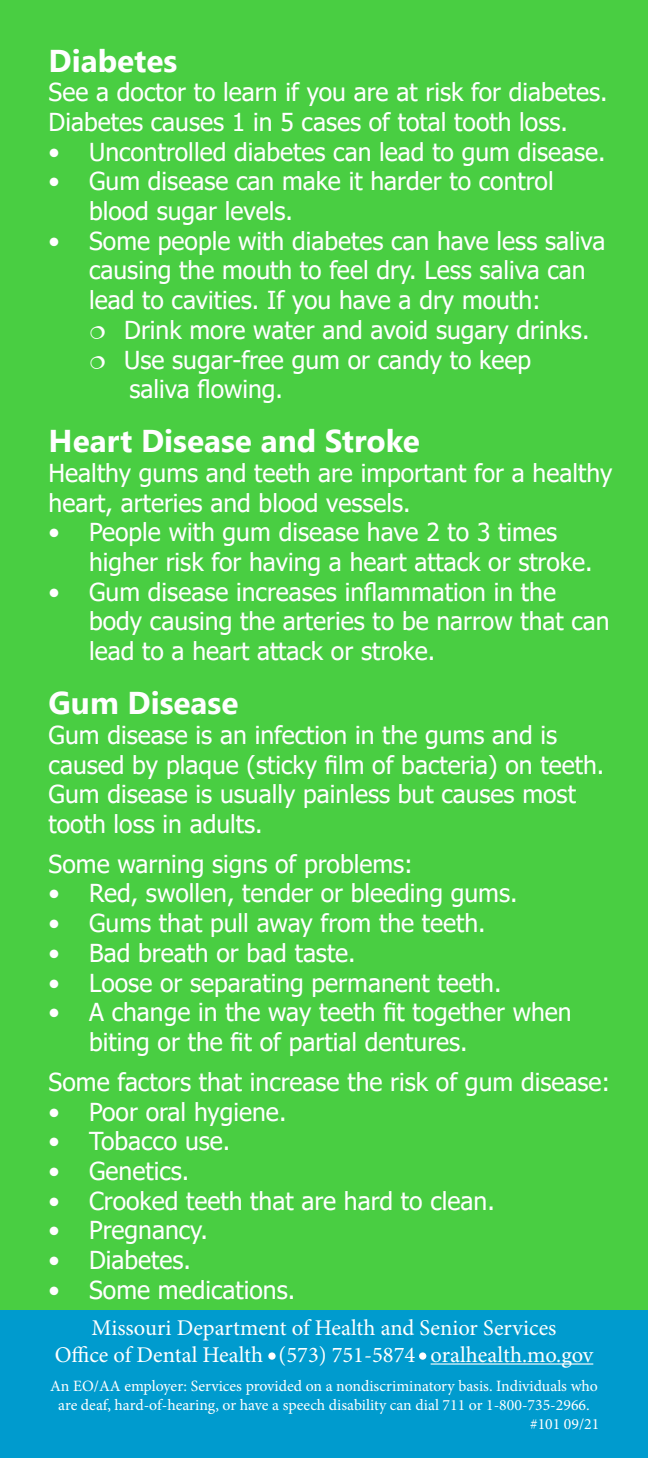
<style>
.page{position:relative;width:648px;height:1458px;background:#fff}
.page>*{position:absolute;margin:0;border:0;box-sizing:border-box;transform-origin:0 0}
.t1{font:700 31.5px "Segoe UI";color:#fff}
.t2{font:24.75px/29.7px "Tahoma";color:#fff}
.t3{font:22.5px "Minion Pro";color:#fff}
.t4{font:15.75px/18.9px "Minion Pro";color:#fff;text-align:center}
</style>
<div class="page">
<div style="left:0;top:0;width:648px;height:1311px;background:#49ce42"></div>
<div style="left:0;top:1311px;width:648px;height:147px;background:#009bce"></div>
<hr style="left:431px;top:1363px;width:162px;height:2px;background:#fff">
<div style="left:268px;top:1352px;width:8px;height:8px;background:#fff;border-radius:50%"></div>
<div style="left:419px;top:1352px;width:7px;height:8px;background:#fff;border-radius:50%"></div>
<p class="t1" style="left:49px;top:31px;width:130px">Diabetes</p>
<p class="t2" style="left:49px;top:79px;width:561px">See a doctor to learn if you are at risk for diabetes.<br>Diabetes causes 1 in 5 cases of total tooth loss.</p>
<p class="t2" style="left:49px;top:138px;width:559px">• Uncontrolled diabetes can lead to gum disease.</p>
<p class="t2" style="left:89px;top:168px;width:466px;text-indent:-40px">• Gum disease can make it harder to control blood sugar levels.</p>
<p class="t2" style="left:49px;top:227px;width:558px">• Some people with diabetes can have less saliva</p>
<p class="t2" style="left:89px;top:257px;width:498px">causing the mouth to feel dry. Less saliva can</p>
<p class="t2" style="left:89px;top:287px;width:453px">lead to cavities. If you have a dry mouth:</p>
<p class="t2" style="left:124px;top:316px;width:467px">Drink more water and avoid sugary drinks.</p>
<p class="t2" style="left:124px;top:346px;width:408px">Use sugar-free gum or candy to keep</p>
<p class="t2" style="left:130px;top:376px;width:155px">saliva flowing.</p>
<p class="t1" style="left:49px;top:411px;width:373px">Heart Disease and Stroke</p>
<p class="t2" style="left:49px;top:459px;width:565px">Healthy gums and teeth are important for a healthy heart, arteries and blood vessels.</p>
<p class="t2" style="left:89px;top:519px;width:505px;text-indent:-40px">• People with gum disease have 2 to 3 times higher risk for having a heart attack or stroke.</p>
<p class="t2" style="left:89px;top:578px;width:522px;text-indent:-40px">• Gum disease increases inflammation in the body causing the arteries to be narrow that can lead to a heart attack or stroke.</p>
<p class="t1" style="left:49px;top:673px;width:191px">Gum Disease</p>
<p class="t2" style="left:49px;top:721px;width:557px">Gum disease is an infection in the gums and is caused by plaque (sticky film of bacteria) on teeth.<br>Gum disease is usually painless but causes most tooth loss in adults.</p>
<p class="t2" style="left:49px;top:850px;width:366px">Some warning signs of problems:</p>
<p class="t2" style="left:49px;top:880px;width:471px">• Red, swollen, tender or bleeding gums.</p>
<p class="t2" style="left:49px;top:910px;width:439px">• Gums that pull away from the teeth.</p>
<p class="t2" style="left:49px;top:939px;width:309px">• Bad breath or bad taste.</p>
<p class="t2" style="left:49px;top:969px;width:454px">• Loose or separating permanent teeth.</p>
<p class="t2" style="left:89px;top:999px;width:484px;text-indent:-40px">• A change in the way teeth fit together when biting or the fit of partial dentures.</p>
<p class="t2" style="left:49px;top:1068px;width:563px">Some factors that increase the risk of gum disease:</p>
<p class="t2" style="left:49px;top:1098px;width:239px">• Poor oral hygiene.</p>
<p class="t2" style="left:49px;top:1128px;width:183px">• Tobacco use.</p>
<p class="t2" style="left:49px;top:1157px;width:142px">• Genetics.</p>
<p class="t2" style="left:49px;top:1187px;width:448px">• Crooked teeth that are hard to clean.</p>
<p class="t2" style="left:49px;top:1217px;width:161px">• Pregnancy.</p>
<p class="t2" style="left:49px;top:1247px;width:144px">• Diabetes.</p>
<p class="t2" style="left:49px;top:1276px;width:248px">• Some medications.</p>
<p class="t3" style="left:91px;top:1313px;width:467px">Missouri Department of Health and Senior Services</p>
<p class="t3" style="left:55px;top:1340px;width:540px">Office of Dental Health (573) 751-5874 oralhealth.mo.gov</p>
<p class="t4" style="left:50px;top:1376px;width:549px">An EO/AA employer: Services provided on a nondiscriminatory basis. Individuals who are deaf, hard-of-hearing, or have a speech disability can dial 711 or 1-800-735-2966.</p>
<p class="t4" style="left:530px;top:1414px;width:71px">#101 09/21</p>
</div>
